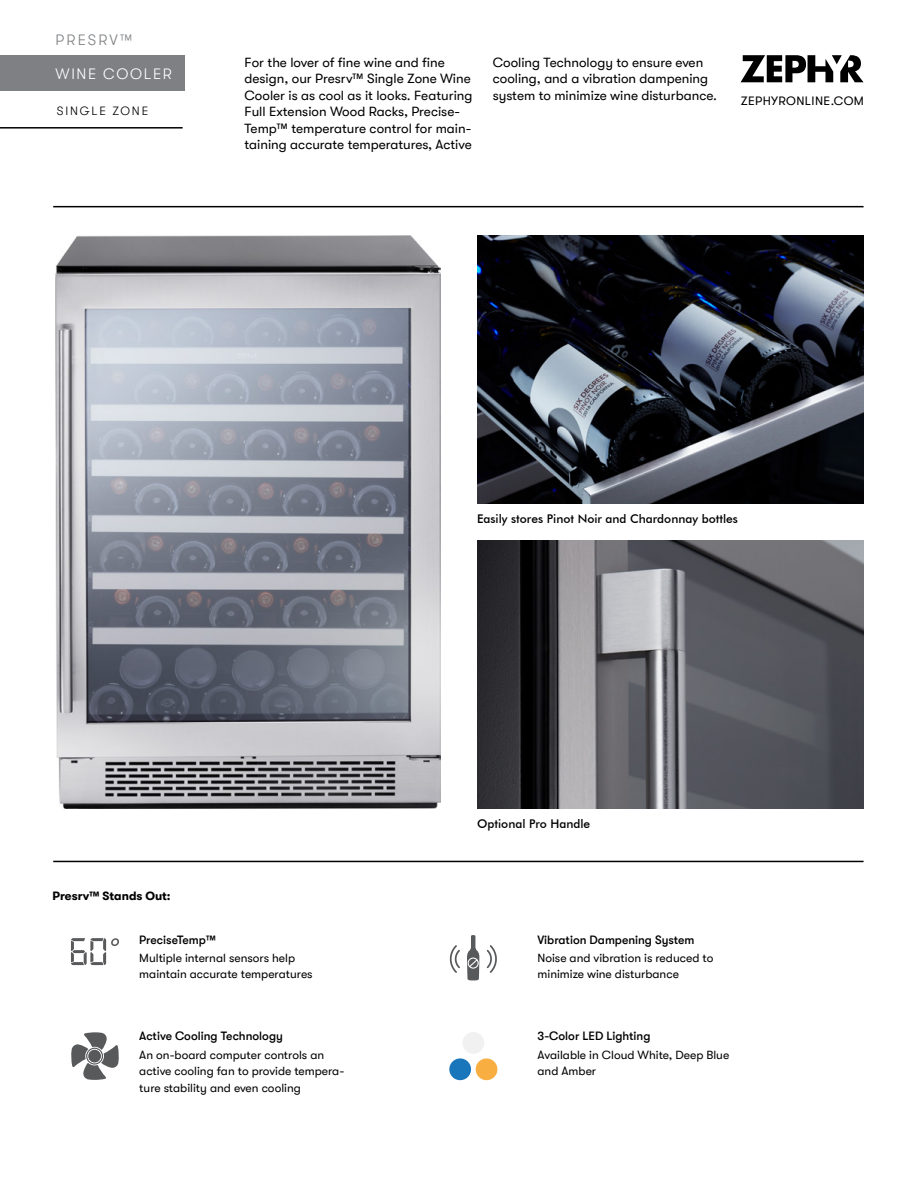
<style>
.page{position:relative;width:918px;height:1188px;background:#fff}
.page>*{position:absolute;margin:0;border:0;box-sizing:border-box;transform-origin:0 0}
.t1{font:300 15px "GT Walsheim Pro";letter-spacing:.11em;color:#fff}
.t2{font:300 15px "GT Walsheim Pro";letter-spacing:.15em;color:#7e8083}
.t3{font:13.5px/16.5px "GT Walsheim Pro";color:#000}
.t4{font:12.3px "GT Walsheim Pro";letter-spacing:.03em;color:#000}
.t5{font:12px/16.5px "GT Walsheim Pro";color:#000}
.t6{font:500 12px "GT Walsheim Pro";color:#000}
.t7{font:500 12px "Futura BT";color:#000}
.t8{font:700 12px "GT Walsheim Pro";color:#000}
.t9{font:300 12px "GT Walsheim Pro";letter-spacing:.15em;color:#000}
</style>
<div class="page">
<svg style="left:741px;top:55px;width:123px;height:27px"></svg>
<hr style="left:53px;top:206px;width:811px;height:1px;background:#000">
<img style="left:55px;top:236px;width:386px;height:573px">
<div style="left:0;top:55px;width:185px;height:36px;background:#7e8083"></div>
<hr style="left:0;top:127px;width:183px;height:2px;background:#000">
<hr style="left:53px;top:861px;width:811px;height:1px;background:#000">
<img style="left:477px;top:541px;width:387px;height:268px">
<svg style="left:71px;top:1032px;width:48px;height:48px"></svg>
<svg style="left:71px;top:938px;width:48px;height:27px"></svg>
<svg style="left:467px;top:935px;width:13px;height:45px"></svg>
<svg style="left:449px;top:945px;width:11px;height:28px"></svg>
<svg style="left:487px;top:945px;width:10px;height:28px"></svg>
<div style="left:463px;top:1032px;width:21px;height:22px;background:#f1f1f2;border-radius:50%"></div>
<div style="left:449px;top:1058px;width:22px;height:22px;background:#1a76bb;border-radius:50%"></div>
<div style="left:476px;top:1058px;width:21px;height:22px;background:#f9ae41;border-radius:50%"></div>
<img style="left:477px;top:236px;width:387px;height:268px">
<p class="t2" style="left:56px;top:32px;width:78px">PRESRV™</p>
<p class="t1" style="left:56px;top:65px;width:118px">WINE COOLER</p>
<p class="t9" style="left:57px;top:105px;width:93px">SINGLE ZONE</p>
<p class="t3" style="left:245px;top:54px;width:229px">For the lover of fine wine and fine design, our Presrv™ Single Zone Wine Cooler is as cool as it looks. Featuring Full Extension Wood Racks, Precise-Temp™ temperature control for main&shy;taining accurate temperatures, Active</p>
<p class="t3" style="left:493px;top:54px;width:226px">Cooling Technology to ensure even cooling, and a vibration dampening system to minimize wine disturbance.</p>
<p class="t4" style="left:741px;top:94px;width:125px">ZEPHYRONLINE.COM</p>
<p class="t8" style="left:53px;top:889px;width:120px">Presrv™ Stands Out:</p>
<p class="t7" style="left:477px;top:512px;width:262px">Easily stores Pinot Noir and Chardonnay bottles</p>
<p class="t7" style="left:477px;top:817px;width:115px">Optional Pro Handle</p>
<p class="t6" style="left:139px;top:933px;width:78px">PreciseTemp™</p>
<p class="t6" style="left:538px;top:933px;width:158px">Vibration Dampening System</p>
<p class="t5" style="left:139px;top:950px;width:175px">Multiple internal sensors help maintain accurate temperatures</p>
<p class="t6" style="left:139px;top:1030px;width:145px">Active Cooling Technology</p>
<p class="t5" style="left:139px;top:1047px;width:206px">An on-board computer controls an active cooling fan to provide tempera&shy;ture stability and even cooling</p>
<p class="t5" style="left:538px;top:950px;width:177px">Noise and vibration is reduced to minimize wine disturbance</p>
<p class="t6" style="left:538px;top:1030px;width:114px">3-Color LED Lighting</p>
<p class="t5" style="left:538px;top:1047px;width:193px">Available in Cloud White, Deep Blue and Amber</p>
</div>
